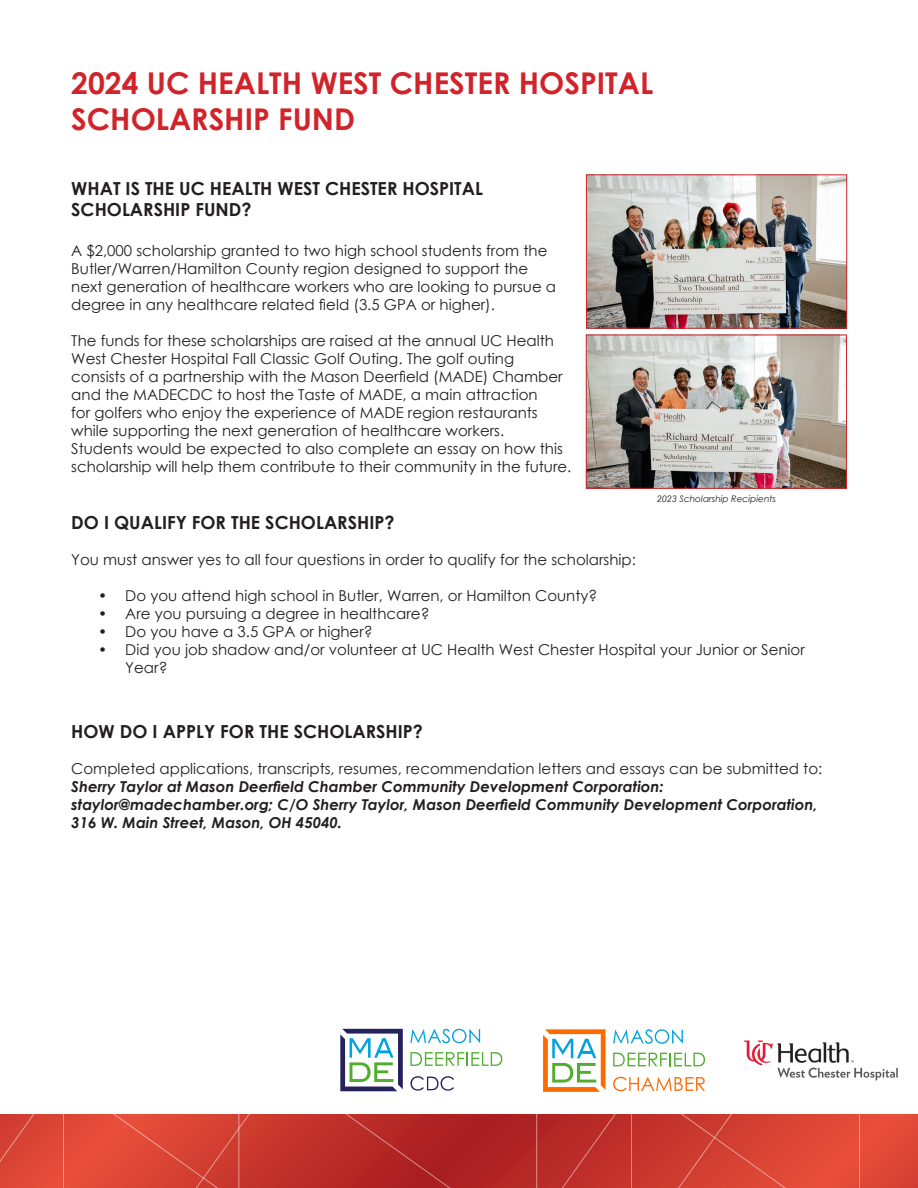
<style>
.page{position:relative;width:918px;height:1188px;background:#fff}
.page>*{position:absolute;margin:0;border:0;box-sizing:border-box;transform-origin:0 0}
.t1{font:700 30px/36px "Century Gothic";color:#d1232a}
.t2{font:700 18px/21.6px "Century Gothic";color:#231f20}
.t3{font:15px/18px "Century Gothic";color:#231f20}
.t4{font:italic 700 15px/18px "Century Gothic";color:#231f20}
.t5{font:italic 9px "Century Gothic";color:#231f20}
.s1{font-weight:700;font-style:italic}
</style>
<div class="page">
<svg style="left:895px;top:1115px;width:23px;height:73px;background:#dc4535"></svg>
<svg style="left:0;top:1115px;width:895px;height:73px;background:#cb3930"></svg>
<img style="left:588px;top:177px;width:257px;height:149px">
<div style="left:586px;top:175px;width:261px;height:153px;border:1px solid #d1232a"></div>
<svg style="left:410px;top:1029px;width:70px;height:14px"></svg>
<svg style="left:410px;top:1052px;width:92px;height:14px"></svg>
<svg style="left:340px;top:1029px;width:63px;height:62px"></svg>
<svg style="left:410px;top:1076px;width:44px;height:15px"></svg>
<svg style="left:613px;top:1077px;width:92px;height:14px"></svg>
<svg style="left:613px;top:1029px;width:70px;height:15px"></svg>
<svg style="left:613px;top:1053px;width:92px;height:13px"></svg>
<svg style="left:543px;top:1029px;width:63px;height:63px"></svg>
<img style="left:744px;top:1040px;width:154px;height:41px">
<img style="left:588px;top:337px;width:257px;height:150px">
<div style="left:586px;top:335px;width:261px;height:154px;border:1px solid #d1232a"></div>
<p class="t1" style="left:71px;top:64px;width:584px">2024 UC HEALTH WEST CHESTER HOSPITAL<br>SCHOLARSHIP FUND</p>
<p class="t2" style="left:71px;top:176px;width:413px">WHAT IS THE UC HEALTH WEST CHESTER HOSPITAL<br>SCHOLARSHIP FUND?</p>
<p class="t3" style="left:71px;top:241px;width:486px">A $2,000 scholarship granted to two high school students from the Butler/Warren/Hamilton County region designed to support the next generation of healthcare workers who are looking to pursue a degree in any healthcare related field (3.5 GPA or higher).</p>
<p class="t3" style="left:71px;top:331px;width:502px">The funds for these scholarships are raised at the annual UC Health West Chester Hospital Fall Classic Golf Outing. The golf outing consists of a partnership with the Mason Deerfield (MADE) Chamber and the MADECDC to host the Taste of MADE, a main attraction<br>for golfers who enjoy the experience of MADE region restaurants while supporting the next generation of healthcare workers.<br>Students would be expected to also complete an essay on how this scholarship will help them contribute to their community in the future.</p>
<p class="t5" style="left:657px;top:492px;width:120px">2023 Scholarship Recipients</p>
<p class="t2" style="left:71px;top:511px;width:325px">DO I QUALIFY FOR THE SCHOLARSHIP?</p>
<p class="t3" style="left:71px;top:551px;width:566px">You must answer yes to all four questions in order to qualify for the scholarship:</p>
<p class="t3" style="left:98px;top:587px;width:501px">• Do you attend high school in Butler, Warren, or Hamilton County?</p>
<p class="t3" style="left:98px;top:605px;width:333px">• Are you pursuing a degree in healthcare?</p>
<p class="t3" style="left:98px;top:623px;width:276px">• Do you have a 3.5 GPA or higher?</p>
<p class="t3" style="left:125px;top:641px;width:681px;text-indent:-27px">• Did you job shadow and/or volunteer at UC Health West Chester Hospital your Junior or Senior<br>Year?</p>
<p class="t2" style="left:71px;top:720px;width:353px">HOW DO I APPLY FOR THE SCHOLARSHIP?</p>
<p class="t3" style="left:71px;top:760px;width:753px">Completed applications, transcripts, resumes, recommendation letters and essays can be submitted to:<br><span class="s1">Sherry Taylor at Mason Deerfield Chamber Community Development Corporation:</span></p>
<p class="t4" style="left:71px;top:795px;width:748px">staylor@madechamber.org; C/O Sherry Taylor, Mason Deerfield Community Development Corporation,<br>316 W. Main Street, Mason, OH 45040.</p>
</div>
